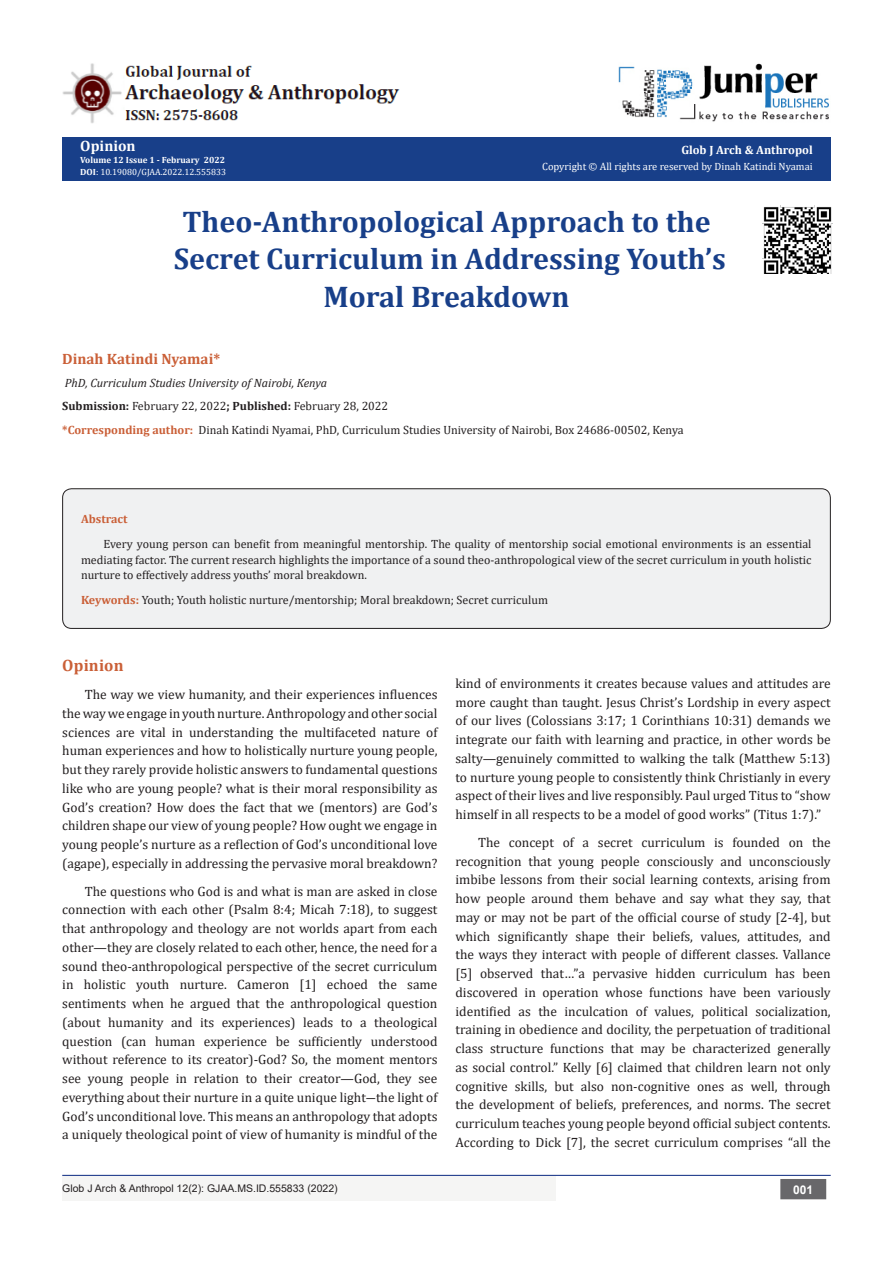
<style>
.page{position:relative;width:893px;height:1263px;background:#fff}
.page>*{position:absolute;margin:0;border:0;box-sizing:border-box;transform-origin:0 0}
.t1{font:700 30px/37.5px "Cambria";color:#183f89;text-align:center}
.t2{font:700 16.5px "Cambria";letter-spacing:.01em;color:#ca5f37}
.t3{font:700 15px "Cambria";color:#ca5f37}
.t4{font:700 15px "Cambria";color:#fff}
.t5{font:13.5px/18.8px "Cambria";color:#231f20;text-align:justify}
.t6{font:12px/15.8px "Cambria";color:#231f20;text-align:justify}
.t7{font:italic 12px "Cambria";color:#231f20}
.t8{font:700 12px "Cambria";color:#fff}
.t9{font:700 12px "Cambria";color:#ca5f37}
.t10{font:700 12px "Arial";color:#fff}
.t11{font:10.5px "Cambria";color:#fff}
.t12{font:10.5px "Arial";color:#231f20}
.t13{font:9px "Cambria";color:#fff}
.t14{font:700 9px "Cambria";color:#fff}
.s1{font-weight:700}
.s2{font-weight:700;color:#ca5f37}
</style>
<div class="page">
<div style="left:62px;top:137px;width:769px;height:44px;background:#183f89"></div>
<div style="left:62px;top:1176px;width:494px;height:25px;background:#f5f5f4"></div>
<div style="left:781px;top:1180px;width:44px;height:18px;background:#68676a"></div>
<div style="left:780px;top:1179px;width:46px;height:20px;border:2px solid #68676a"></div>
<hr style="left:62px;top:1175px;width:769px;height:1px;background:#253f8e">
<img style="left:618px;top:63px;width:211px;height:59px">
<img style="left:62px;top:63px;width:338px;height:60px">
<img style="left:763px;top:206px;width:70px;height:67px">
<div style="left:63px;top:489px;width:767px;height:139px;background:#f0f1f2;border-radius:9px"></div>
<div style="left:62px;top:488px;width:769px;height:141px;border:1px solid #231f20;border-radius:9px"></div>
<p class="t4" style="left:80px;top:135px;width:57px">Opinion</p>
<p class="t14" style="left:80px;top:154px;width:146px">Volume 12 Issue 1 - February 2022</p>
<p class="t13" style="left:80px;top:167px;width:147px"><span class="s1">DOI</span>: 10.19080/GJAA.2022.12.555833</p>
<p class="t8" style="left:681px;top:142px;width:133px">Glob J Arch &amp; Anthropol</p>
<p class="t11" style="left:542px;top:160px;width:272px">Copyright © All rights are reserved by Dinah Katindi Nyamai</p>
<p class="t1" style="left:174px;top:202px;width:554px">Theo-Anthropological Approach to the<br>Secret Curriculum in Addressing Youth’s<br>Moral Breakdown</p>
<p class="t3" style="left:62px;top:348px;width:159px">Dinah Katindi Nyamai*</p>
<p class="t7" style="left:65px;top:374px;width:264px">PhD, Curriculum Studies University of Nairobi, Kenya</p>
<p class="t6" style="left:62px;top:398px;width:327px"><span class="s1">Submission:</span> February 22, 2022<span class="s1">; Published:</span> February 28, 2022</p>
<p class="t6" style="left:62px;top:422px;width:623px"><span class="s2">*Corresponding author:</span> Dinah Katindi Nyamai, PhD, Curriculum Studies University of Nairobi, Box 24686-00502, Kenya</p>
<p class="t9" style="left:81px;top:511px;width:48px">Abstract</p>
<p class="t6" style="left:81px;top:536px;width:732px;text-indent:22px">Every young person can benefit from meaningful mentorship. The quality of mentorship social emotional environments is an essential mediating factor. The current research highlights the importance of a sound theo-anthropological view of the secret curriculum in youth holistic nurture to effectively address youths’ moral breakdown.</p>
<p class="t6" style="left:81px;top:592px;width:469px"><span class="s2">Keywords:</span> Youth; Youth holistic nurture/mentorship; Moral breakdown; Secret curriculum</p>
<p class="t2" style="left:62px;top:654px;width:63px">Opinion</p>
<p class="t5" style="left:62px;top:685px;width:377px;text-indent:22px">The way we view humanity, and their experiences influences the way we engage in youth nurture. Anthropology and other social sciences are vital in understanding the multifaceted nature of human experiences and how to holistically nurture young people, but they rarely provide holistic answers to fundamental questions like who are young people? what is their moral responsibility as God’s creation? How does the fact that we (mentors) are God’s children shape our view of young people? How ought we engage in young people’s nurture as a reflection of God’s unconditional love (agape), especially in addressing the pervasive moral breakdown?</p>
<p class="t5" style="left:62px;top:881px;width:377px;text-indent:22px">The questions who God is and what is man are asked in close connection with each other (Psalm 8:4; Micah 7:18), to suggest that anthropology and theology are not worlds apart from each other—they are closely related to each other, hence, the need for a sound theo-anthropological perspective of the secret curriculum in holistic youth nurture. Cameron [1] echoed the same sentiments when he argued that the anthropological question (about humanity and its experiences) leads to a theological question (can human experience be sufficiently understood without reference to its creator)-God? So, the moment mentors see young people in relation to their creator—God, they see everything about their nurture in a quite unique light―the light of God’s unconditional love. This means an anthropology that adopts a uniquely theological point of view of humanity is mindful of the</p>
<p class="t5" style="left:455px;top:674px;width:377px">kind of environments it creates because values and attitudes are more caught than taught. Jesus Christ’s Lordship in every aspect of our lives (Colossians 3:17; 1 Corinthians 10:31) demands we integrate our faith with learning and practice, in other words be salty—genuinely committed to walking the talk (Matthew 5:13) to nurture young people to consistently think Christianly in every aspect of their lives and live responsibly. Paul urged Titus to “show himself in all respects to be a model of good works” (Titus 1:7).”</p>
<p class="t5" style="left:455px;top:833px;width:377px;text-indent:22px">The concept of a secret curriculum is founded on the recognition that young people consciously and unconsciously imbibe lessons from their social learning contexts, arising from how people around them behave and say what they say, that may or may not be part of the official course of study [2-4], but which significantly shape their beliefs, values, attitudes, and the ways they interact with people of different classes. Vallance [5] observed that…”a pervasive hidden curriculum has been discovered in operation whose functions have been variously identified as the inculcation of values, political socialization, training in obedience and docility, the perpetuation of traditional class structure functions that may be characterized generally as social control.” Kelly [6] claimed that children learn not only cognitive skills, but also non-cognitive ones as well, through the development of beliefs, preferences, and norms. The secret curriculum teaches young people beyond official subject contents.<br>According to Dick [7], the secret curriculum comprises “all the</p>
<p class="t12" style="left:62px;top:1181px;width:277px">Glob J Arch &amp; Anthropol 12(2): GJAA.MS.ID.555833 (2022)</p>
<p class="t10" style="left:793px;top:1181px;width:22px">001</p>
</div>
